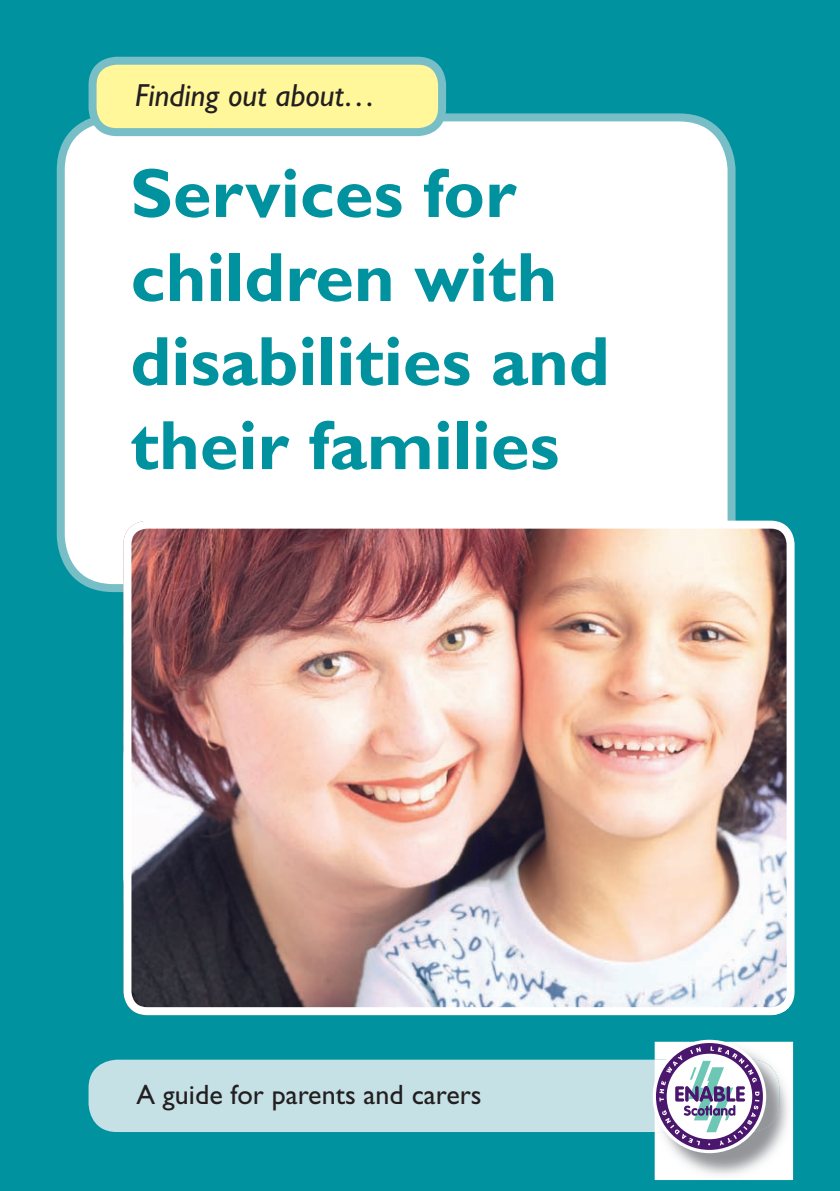
<style>
.page{position:relative;width:840px;height:1191px;background:#fff}
.page>*{position:absolute;margin:0;border:0;box-sizing:border-box;transform-origin:0 0}
.t1{font:700 70px/84px "Gill Sans";color:#00929f}
.t2{font:italic 32px "Gill Sans";color:#231f20}
.t3{font:28px "Gill Sans";color:#231f20}
</style>
<div class="page">
<div style="left:0;top:0;width:839px;height:1191px;background:#00929f"></div>
<svg style="left:57px;top:113px;width:678px;height:479px"></svg>
<div style="left:88px;top:1059px;width:690px;height:73px;background:#c5e1e6;border-radius:28px"></div>
<svg style="left:88px;top:57px;width:358px;height:79px;background:#dde9a5"></svg>
<img style="left:123px;top:520px;width:671px;height:495px">
<img style="left:654px;top:1041px;width:138px;height:139px">
<img style="left:765px;top:1059px;width:13px;height:73px">
<svg style="left:652px;top:1039px;width:113px;height:114px"></svg>
<p class="t2" style="left:135px;top:77px;width:242px">Finding out about…</p>
<p class="t1" style="left:130px;top:150px;width:480px">Services for children with disabilities and their families</p>
<p class="t3" style="left:136px;top:1078px;width:346px">A guide for parents and carers</p>
</div>
